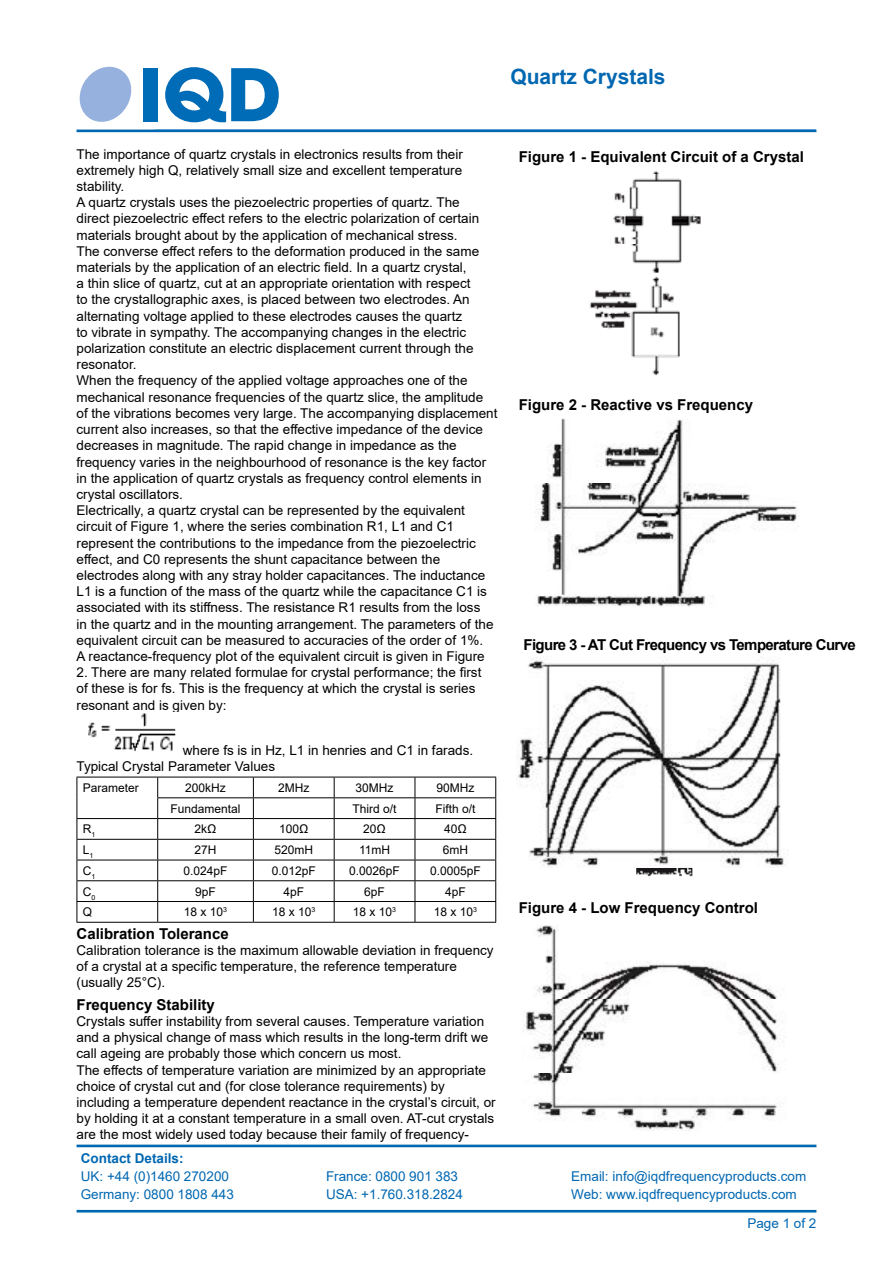
<style>
.page{position:relative;width:893px;height:1263px;background:#fff}
.page>*{position:absolute;margin:0;border:0;box-sizing:border-box;transform-origin:0 0}
.t1{font:700 21px "Arial";color:#0067b1}
.t2{font:700 15px "Arial";color:#000}
.t3{font:700 15px "Arial";letter-spacing:-.04em;color:#000}
.t4{font:13.5px/16.2px "Arial";color:#000}
.t5{font:13.5px/18px "Arial";color:#0067b1}
.t6{font:700 13.5px "Arial";color:#0067b1}
.t7{font:12px "Arial";color:#000}
</style>
<div class="page">
<hr style="left:77px;top:1144px;width:739px;height:3px;background:#0067b1">
<hr style="left:77px;top:1210px;width:739px;height:2px;background:#0067b1">
<svg style="left:79px;top:66px;width:53px;height:56px"></svg>
<div style="left:144px;top:68px;width:14px;height:53px;background:#006bb6"></div>
<svg style="left:165px;top:67px;width:114px;height:55px"></svg>
<hr style="left:77px;top:130px;width:739px;height:2px;background:#0067b1">
<img style="left:589px;top:171px;width:112px;height:205px">
<img style="left:88px;top:713px;width:88px;height:38px">
<hr style="left:77px;top:777px;width:81px;height:1px;background:#000">
<hr style="left:158px;top:777px;width:95px;height:1px;background:#000">
<hr style="left:253px;top:777px;width:81px;height:1px;background:#000">
<hr style="left:334px;top:777px;width:81px;height:1px;background:#000">
<hr style="left:415px;top:777px;width:81px;height:1px;background:#000">
<hr style="left:157px;top:797px;width:96px;height:1px;background:#000">
<hr style="left:253px;top:797px;width:81px;height:1px;background:#000">
<hr style="left:334px;top:797px;width:81px;height:1px;background:#000">
<hr style="left:415px;top:797px;width:81px;height:1px;background:#000">
<hr style="left:77px;top:818px;width:81px;height:1px;background:#000">
<hr style="left:158px;top:818px;width:95px;height:1px;background:#000">
<hr style="left:253px;top:818px;width:81px;height:1px;background:#000">
<hr style="left:334px;top:818px;width:81px;height:1px;background:#000">
<hr style="left:415px;top:818px;width:81px;height:1px;background:#000">
<hr style="left:77px;top:839px;width:81px;height:1px;background:#000">
<hr style="left:158px;top:839px;width:95px;height:1px;background:#000">
<hr style="left:253px;top:839px;width:81px;height:1px;background:#000">
<hr style="left:334px;top:839px;width:81px;height:1px;background:#000">
<hr style="left:415px;top:839px;width:81px;height:1px;background:#000">
<hr style="left:77px;top:860px;width:81px;height:1px;background:#000">
<hr style="left:158px;top:860px;width:95px;height:1px;background:#000">
<hr style="left:253px;top:860px;width:81px;height:1px;background:#000">
<hr style="left:334px;top:860px;width:81px;height:1px;background:#000">
<hr style="left:415px;top:860px;width:81px;height:1px;background:#000">
<hr style="left:77px;top:880px;width:81px;height:1px;background:#000">
<hr style="left:158px;top:880px;width:95px;height:1px;background:#000">
<hr style="left:253px;top:880px;width:81px;height:1px;background:#000">
<hr style="left:334px;top:880px;width:81px;height:1px;background:#000">
<hr style="left:415px;top:880px;width:81px;height:1px;background:#000">
<hr style="left:77px;top:901px;width:81px;height:1px;background:#000">
<svg style="left:77px;top:777px;width:1px;height:145px"></svg>
<hr style="left:158px;top:901px;width:95px;height:1px;background:#000">
<svg style="left:157px;top:777px;width:1px;height:145px"></svg>
<hr style="left:253px;top:901px;width:81px;height:1px;background:#000">
<svg style="left:253px;top:777px;width:1px;height:145px"></svg>
<hr style="left:334px;top:901px;width:81px;height:1px;background:#000">
<svg style="left:334px;top:777px;width:1px;height:145px"></svg>
<hr style="left:415px;top:901px;width:81px;height:1px;background:#000">
<svg style="left:415px;top:777px;width:1px;height:145px"></svg>
<svg style="left:495px;top:777px;width:1px;height:145px"></svg>
<hr style="left:77px;top:922px;width:81px;height:1px;background:#000">
<hr style="left:158px;top:922px;width:95px;height:1px;background:#000">
<hr style="left:253px;top:922px;width:81px;height:1px;background:#000">
<hr style="left:334px;top:922px;width:81px;height:1px;background:#000">
<hr style="left:415px;top:922px;width:81px;height:1px;background:#000">
<img style="left:535px;top:418px;width:262px;height:189px">
<img style="left:524px;top:925px;width:260px;height:205px">
<img style="left:518px;top:658px;width:268px;height:219px">
<h1 class="t1" style="left:510px;top:62px;width:157px">Quartz Crystals</h1>
<h1 class="t1" style="left:519px;top:65px;width:194px">Crystal Resonators</h1>
<p class="t4" style="left:77px;top:146px;width:422px">The importance of quartz crystals in electronics results from their extremely high Q, relatively small size and excellent temperature stability.<br>A quartz crystals uses the piezoelectric properties of quartz. The<br>direct piezoelectric effect refers to the electric polarization of certain materials brought about by the application of mechanical stress.<br>The converse effect refers to the deformation produced in the same materials by the application of an electric field. In a quartz crystal,<br>a thin slice of quartz, cut at an appropriate orientation with respect<br>to the crystallographic axes, is placed between two electrodes. An alternating voltage applied to these electrodes causes the quartz<br>to vibrate in sympathy. The accompanying changes in the electric polarization constitute an electric displacement current through the resonator.<br>When the frequency of the applied voltage approaches one of the mechanical resonance frequencies of the quartz slice, the amplitude of the vibrations becomes very large. The accompanying displacement current also increases, so that the effective impedance of the device decreases in magnitude. The rapid change in impedance as the frequency varies in the neighbourhood of resonance is the key factor in the application of quartz crystals as frequency control elements in crystal oscillators.<br>Electrically, a quartz crystal can be represented by the equivalent circuit of Figure 1, where the series combination R1, L1 and C1 represent the contributions to the impedance from the piezoelectric effect, and C0 represents the shunt capacitance between the electrodes along with any stray holder capacitances. The inductance L1 is a function of the mass of the quartz while the capacitance C1 is associated with its stiffness. The resistance R1 results from the loss<br>in the quartz and in the mounting arrangement. The parameters of the equivalent circuit can be measured to accuracies of the order of 1%.<br>A reactance-frequency plot of the equivalent circuit is given in Figure</p>
<p class="t4" style="left:77px;top:664px;width:406px">2. There are many related formulae for crystal performance; the first of these is for fs. This is the frequency at which the crystal is series resonant and is given by:</p>
<p class="t4" style="left:77px;top:741px;width:398px;text-indent:106px">where fs is in Hz, L1 in henries and C1 in farads.<br>Typical Crystal Parameter Values</p>
<p class="t7" style="left:83px;top:779px;width:58px">Parameter</p>
<p class="t7" style="left:185px;top:779px;width:42px">200kHz</p>
<p class="t7" style="left:278px;top:779px;width:33px">2MHz</p>
<p class="t7" style="left:356px;top:779px;width:40px">30MHz</p>
<p class="t7" style="left:436px;top:779px;width:40px">90MHz</p>
<p class="t7" style="left:170px;top:800px;width:72px">Fundamental</p>
<p class="t7" style="left:353px;top:800px;width:46px">Third o/t</p>
<p class="t7" style="left:435px;top:800px;width:42px">Fifth o/t</p>
<p class="t7" style="left:83px;top:821px;width:14px">R<sub>1</sub></p>
<p class="t7" style="left:195px;top:821px;width:23px">2kΩ</p>
<p class="t7" style="left:279px;top:821px;width:31px">100Ω</p>
<p class="t7" style="left:363px;top:821px;width:24px">20Ω</p>
<p class="t7" style="left:444px;top:821px;width:24px">40Ω</p>
<p class="t7" style="left:83px;top:841px;width:12px">L<sub>1</sub></p>
<p class="t7" style="left:195px;top:841px;width:24px">27H</p>
<p class="t7" style="left:274px;top:841px;width:40px">520mH</p>
<p class="t7" style="left:359px;top:841px;width:33px">11mH</p>
<p class="t7" style="left:443px;top:841px;width:27px">6mH</p>
<p class="t7" style="left:83px;top:862px;width:14px">C<sub>1</sub></p>
<p class="t7" style="left:184px;top:862px;width:46px">0.024pF</p>
<p class="t7" style="left:272px;top:862px;width:46px">0.012pF</p>
<p class="t7" style="left:349px;top:862px;width:52px">0.0026pF</p>
<p class="t7" style="left:430px;top:862px;width:52px">0.0005pF</p>
<p class="t7" style="left:83px;top:883px;width:14px">C<sub>0</sub></p>
<p class="t7" style="left:195px;top:883px;width:22px">9pF</p>
<p class="t7" style="left:283px;top:883px;width:22px">4pF</p>
<p class="t7" style="left:364px;top:883px;width:22px">6pF</p>
<p class="t7" style="left:445px;top:883px;width:22px">4pF</p>
<p class="t7" style="left:83px;top:904px;width:11px">Q</p>
<p class="t7" style="left:184px;top:904px;width:45px">18 x 10<sup>3</sup></p>
<p class="t7" style="left:272px;top:904px;width:45px">18 x 10<sup>3</sup></p>
<p class="t7" style="left:353px;top:904px;width:45px">18 x 10<sup>3</sup></p>
<p class="t7" style="left:434px;top:904px;width:45px">18 x 10<sup>3</sup></p>
<p class="t2" style="left:77px;top:923px;width:154px">Calibration Tolerance</p>
<p class="t4" style="left:77px;top:942px;width:419px">Calibration tolerance is the maximum allowable deviation in frequency of a crystal at a specific temperature, the reference temperature (usually 25°C).</p>
<p class="t2" style="left:77px;top:994px;width:140px">Frequency Stability</p>
<p class="t4" style="left:77px;top:1013px;width:421px">Crystals suffer instability from several causes. Temperature variation and a physical change of mass which results in the long-term drift we call ageing are probably those which concern us most.<br>The effects of temperature variation are minimized by an appropriate choice of crystal cut and (for close tolerance requirements) by including a temperature dependent reactance in the crystal’s circuit, or by holding it at a constant temperature in a small oven. AT-cut crystals are the most widely used today because their family of frequency-</p>
<p class="t2" style="left:519px;top:146px;width:287px">Figure 1 - Equivalent Circuit of a Crystal</p>
<p class="t2" style="left:519px;top:394px;width:236px">Figure 2 - Reactive vs Frequency</p>
<p class="t3" style="left:523px;top:634px;width:334px">Figure 3 - AT Cut Frequency vs Temperature Curve</p>
<p class="t2" style="left:519px;top:897px;width:241px">Figure 4 - Low Frequency Control</p>
<p class="t6" style="left:81px;top:1148px;width:104px">Contact Details:</p>
<p class="t5" style="left:81px;top:1167px;width:155px">UK: +44 (0)1460 270200<br>Germany: 0800 1808 443</p>
<p class="t5" style="left:326px;top:1167px;width:138px">France: 0800 901 383<br>USA: +1.760.318.2824</p>
<p class="t5" style="left:571px;top:1167px;width:237px">Email: info@iqdfrequencyproducts.com<br>Web: www.iqdfrequencyproducts.com</p>
<p class="t5" style="left:747px;top:1214px;width:71px">Page 1 of 2</p>
</div>
